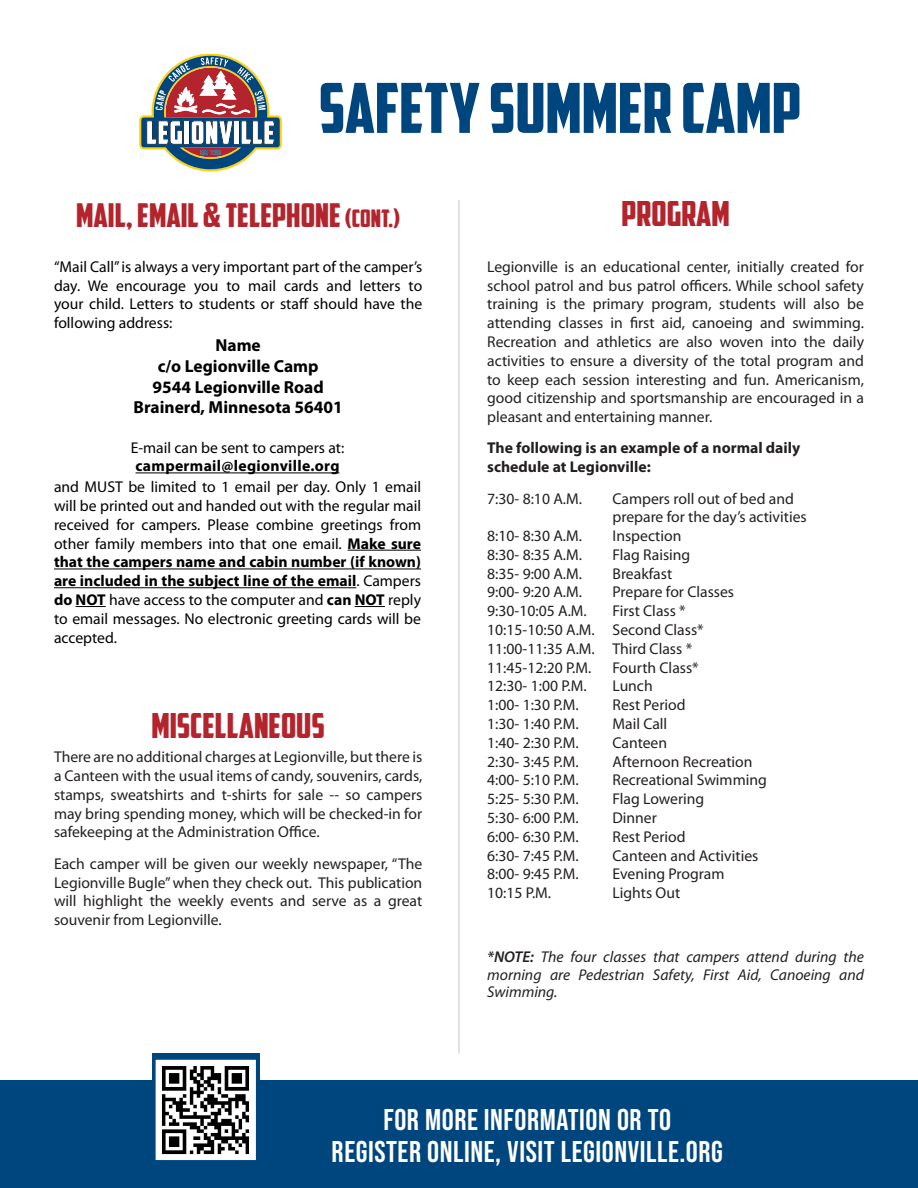
<style>
.page{position:relative;width:918px;height:1188px;background:#fff}
.page>*{position:absolute;margin:0;border:0;box-sizing:border-box;transform-origin:0 0}
.t1{font:69px "American Captain";color:#00467e}
.t2{font:34.8px "American Captain";color:#b3242d}
.t3{font:33px "American Captain";color:#b3242d}
.t4{font:700 30px "Bebas Neue Pro";letter-spacing:.02em;color:#fff}
.t5{font:700 17.4px "Myriad Pro";color:#000001}
.t6{font:15.6px/18.8px "Myriad Pro";color:#231f20;text-align:justify}
.t7{font:15.6px/18.8px "Myriad Pro";color:#000001;text-align:justify}
.t8{font:italic 15.6px/17.4px "Myriad Pro";color:#231f20;text-align:justify}
.t9{font:700 15.6px "Myriad Pro";color:#231f20}
.t10{font:700 15.6px "Myriad Pro";letter-spacing:.02em;color:#000001}
.s1{font-size:24.3px}
.s2{font-weight:700}
.s3{font-weight:600}
</style>
<div class="page">
<svg style="left:139px;top:54px;width:143px;height:117px"></svg>
<div style="left:0;top:1080px;width:918px;height:108px;background:#00467e"></div>
<div style="left:152px;top:1054px;width:107px;height:107px;background:#00467e"></div>
<svg style="left:155px;top:1059px;width:101px;height:102px"></svg>
<hr style="left:136px;top:473px;width:204px;height:1px;background:#000001">
<hr style="left:348px;top:550px;width:73px;height:1px;background:#000001">
<hr style="left:54px;top:569px;width:367px;height:1px;background:#000001">
<hr style="left:54px;top:587px;width:302px;height:1px;background:#000001">
<hr style="left:76px;top:606px;width:30px;height:1px;background:#000001">
<hr style="left:355px;top:606px;width:30px;height:1px;background:#000001">
<hr style="left:458px;top:200px;width:2px;height:854px;background:#d8d9db">
<p class="t1" style="left:319px;top:67px;width:484px">SAFETY SUMMER CAMP</p>
<p class="t3" style="left:76px;top:196px;width:326px">MAIL, EMAIL &amp; TELEPHONE <span class="s1">(CONT.)</span></p>
<p class="t7" style="left:54px;top:257px;width:370px">“Mail Call” is always a very important part of the camper’s day. We encourage you to mail cards and letters to your child. Letters to students or staff should have the following address:</p>
<p class="t5" style="left:215px;top:334px;width:47px">Name</p>
<p class="t5" style="left:158px;top:354px;width:162px">c/o Legionville Camp</p>
<p class="t5" style="left:153px;top:375px;width:173px">9544 Legionville Road</p>
<p class="t5" style="left:134px;top:396px;width:211px">Brainerd, Minnesota 56401</p>
<p class="t7" style="left:131px;top:438px;width:215px">E-mail can be sent to campers at:</p>
<p class="t10" style="left:136px;top:456px;width:205px">campermail@legionville.org</p>
<p class="t7" style="left:54px;top:477px;width:369px">and MUST be limited to 1 email per day. Only 1 email will be printed out and handed out with the regular mail received for campers. Please combine greetings from other family members into that one email. <span class="s2">Make sure that the campers name and cabin number (if known) are included in the subject line of the email</span>. Campers <span class="s2">do NOT</span> have access to the computer and <span class="s2">can NOT</span> reply to email messages. No electronic greeting cards will be accepted.</p>
<p class="t2" style="left:151px;top:704px;width:175px">MISCELLANEOUS</p>
<p class="t6" style="left:54px;top:747px;width:370px">There are no additional charges at Legionville, but there is a Canteen with the usual items of candy, souvenirs, cards, stamps, sweatshirts and t-shirts for sale -- so campers may bring spending money, which will be checked-in for safekeeping at the Administration Office.</p>
<p class="t6" style="left:54px;top:854px;width:370px">Each camper will be given our weekly newspaper, “The Legionville Bugle” when they check out. This publication will highlight the weekly events and serve as a great souvenir from Legionville.</p>
<p class="t2" style="left:621px;top:192px;width:110px">PROGRAM</p>
<p class="t6" style="left:487px;top:257px;width:378px">Legionville is an educational center, initially created for school patrol and bus patrol officers. While school safety training is the primary program, students will also be attending classes in first aid, canoeing and swimming.<br>Recreation and athletics are also woven into the daily activities to ensure a diversity of the total program and to keep each session interesting and fun. Americanism, good citizenship and sportsmanship are encouraged in a pleasant and entertaining manner.</p>
<p class="t9" style="left:487px;top:438px;width:315px">The following is an example of a normal daily</p>
<p class="t9" style="left:487px;top:457px;width:165px">schedule at Legionville:</p>
<p class="t6" style="left:487px;top:489px;width:96px">7:30- 8:10 A.M.</p>
<p class="t6" style="left:613px;top:489px;width:183px">Campers roll out of bed and</p>
<p class="t6" style="left:613px;top:507px;width:196px">prepare for the day’s activities</p>
<p class="t6" style="left:487px;top:526px;width:96px">8:10- 8:30 A.M.</p>
<p class="t6" style="left:613px;top:526px;width:70px">Inspection</p>
<p class="t6" style="left:487px;top:545px;width:96px">8:30- 8:35 A.M.</p>
<p class="t6" style="left:613px;top:545px;width:79px">Flag Raising</p>
<p class="t6" style="left:487px;top:564px;width:96px">8:35- 9:00 A.M.</p>
<p class="t6" style="left:613px;top:564px;width:61px">Breakfast</p>
<p class="t6" style="left:487px;top:583px;width:96px">9:00- 9:20 A.M.</p>
<p class="t6" style="left:613px;top:583px;width:123px">Prepare for Classes</p>
<p class="t6" style="left:487px;top:601px;width:101px">9:30-10:05 A.M.</p>
<p class="t6" style="left:613px;top:601px;width:75px">First Class *</p>
<p class="t6" style="left:487px;top:620px;width:218px">10:15-10:50 A.M. Second Class*</p>
<p class="t6" style="left:487px;top:639px;width:206px">11:00-11:35 A.M. Third Class *</p>
<p class="t6" style="left:487px;top:658px;width:106px">11:45-12:20 P.M.</p>
<p class="t6" style="left:613px;top:658px;width:88px">Fourth Class*</p>
<p class="t6" style="left:487px;top:677px;width:101px">12:30- 1:00 P.M.</p>
<p class="t6" style="left:613px;top:677px;width:42px">Lunch</p>
<p class="t6" style="left:487px;top:695px;width:93px">1:00- 1:30 P.M.</p>
<p class="t6" style="left:613px;top:695px;width:75px">Rest Period</p>
<p class="t6" style="left:487px;top:714px;width:93px">1:30- 1:40 P.M.</p>
<p class="t6" style="left:613px;top:714px;width:56px">Mail Call</p>
<p class="t6" style="left:487px;top:733px;width:93px">1:40- 2:30 P.M.</p>
<p class="t6" style="left:613px;top:733px;width:56px">Canteen</p>
<p class="t6" style="left:487px;top:752px;width:93px">2:30- 3:45 P.M.</p>
<p class="t6" style="left:613px;top:752px;width:142px">Afternoon Recreation</p>
<p class="t6" style="left:487px;top:771px;width:93px">4:00- 5:10 P.M.</p>
<p class="t6" style="left:613px;top:771px;width:156px">Recreational Swimming</p>
<p class="t6" style="left:487px;top:789px;width:93px">5:25- 5:30 P.M.</p>
<p class="t6" style="left:613px;top:789px;width:93px">Flag Lowering</p>
<p class="t6" style="left:487px;top:808px;width:93px">5:30- 6:00 P.M.</p>
<p class="t6" style="left:613px;top:808px;width:46px">Dinner</p>
<p class="t6" style="left:487px;top:827px;width:93px">6:00- 6:30 P.M.</p>
<p class="t6" style="left:613px;top:827px;width:75px">Rest Period</p>
<p class="t6" style="left:487px;top:846px;width:93px">6:30- 7:45 P.M.</p>
<p class="t6" style="left:613px;top:846px;width:147px">Canteen and Activities</p>
<p class="t6" style="left:487px;top:865px;width:93px">8:00- 9:45 P.M.</p>
<p class="t6" style="left:613px;top:865px;width:113px">Evening Program</p>
<p class="t6" style="left:487px;top:883px;width:65px">10:15 P.M.</p>
<p class="t6" style="left:613px;top:883px;width:69px">Lights Out</p>
<p class="t8" style="left:487px;top:948px;width:378px"><span class="s3">*NOTE:</span> The four classes that campers attend during the morning are Pedestrian Safety, First Aid, Canoeing and Swimming.</p>
<p class="t4" style="left:383px;top:1102px;width:289px">FOR MORE INFORMATION OR TO</p>
<p class="t4" style="left:332px;top:1134px;width:393px">REGISTER ONLINE, VISIT LEGIONVILLE.ORG</p>
</div>
